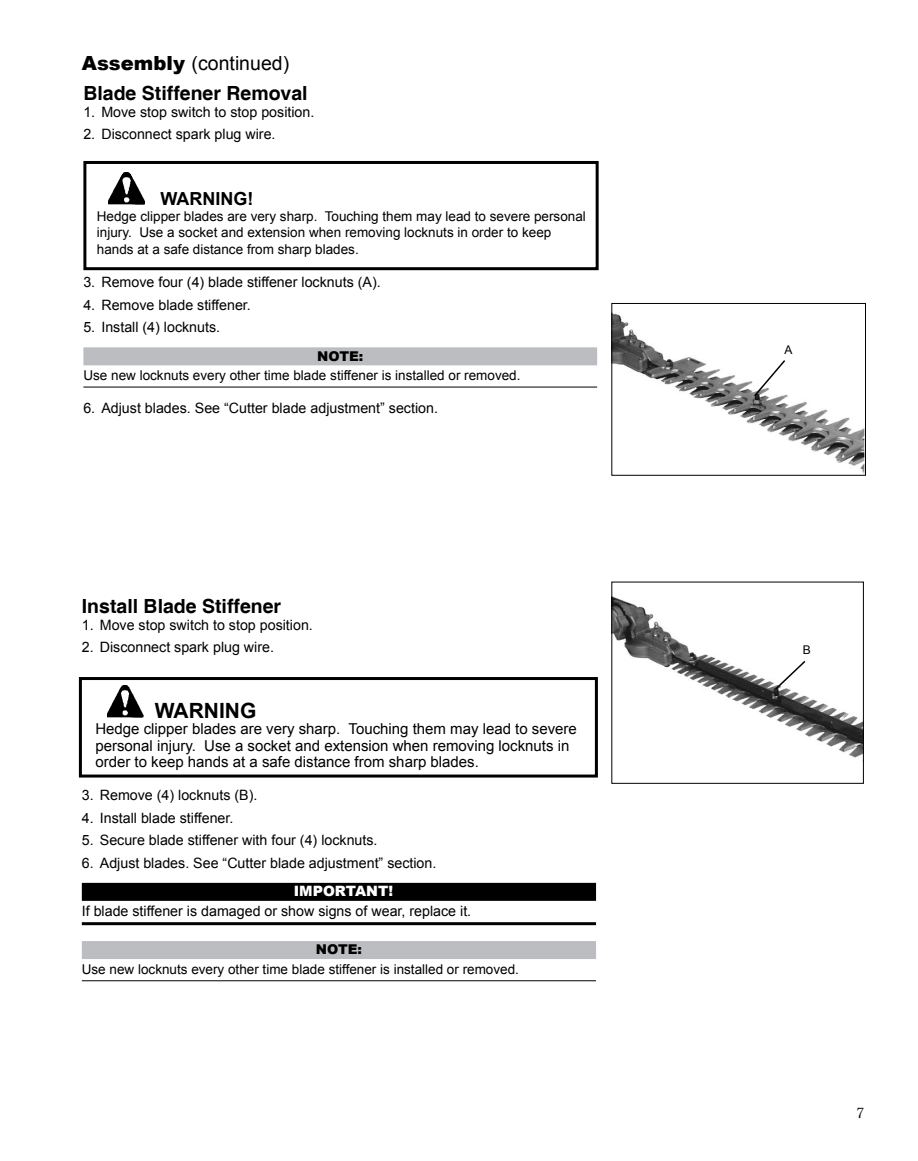
<style>
.page{position:relative;width:918px;height:1161px;background:#fff}
.page>*{position:absolute;margin:0;border:0;box-sizing:border-box;transform-origin:0 0}
.t1{font:700 21px "Arial";color:#000}
.t2{font:700 19.5px "Helvetica";color:#000}
.t3{font:19.5px "Arial";color:#000}
.t4{font:700 18px "Arial";color:#000}
.t5{font:15px/16.5px "Arial";color:#000}
.t6{font:14.25px "Arial";color:#000}
.t7{font:900 14.25px "Arial";color:#fff}
.t8{font:14.25px "Century Old Style Std";color:#000}
.t9{font:13.5px/16.6px "Arial";color:#000}
.t10{font:900 13.5px "Arial";color:#000}
.t11{font:12px "Arial";color:#000}
.s1{font-weight:900}
</style>
<div class="page">
<div style="left:82px;top:883px;width:514px;height:18px;background:#000"></div>
<hr style="left:82px;top:922px;width:514px;height:3px;background:#000">
<div style="left:82px;top:941px;width:514px;height:18px;background:#bcbdc0"></div>
<hr style="left:82px;top:980px;width:514px;height:1px;background:#000">
<img style="left:107px;top:685px;width:36px;height:33px">
<div style="left:79px;top:677px;width:519px;height:101px;border:3px solid #000"></div>
<div style="left:83px;top:347px;width:514px;height:18px;background:#bcbdc0"></div>
<hr style="left:83px;top:387px;width:514px;height:1px;background:#000">
<img style="left:109px;top:172px;width:36px;height:33px">
<div style="left:83px;top:161px;width:516px;height:109px;border:3px solid #000"></div>
<img style="left:613px;top:596px;width:249px;height:162px">
<div style="left:611px;top:582px;width:253px;height:202px;border:1px solid #000"></div>
<img style="left:613px;top:313px;width:251px;height:161px">
<div style="left:611px;top:303px;width:255px;height:173px;border:1px solid #000"></div>
<svg style="left:753px;top:358px;width:34px;height:40px"></svg>
<svg style="left:774px;top:659px;width:33px;height:32px"></svg>
<h2 class="t3" style="left:82px;top:51px;width:209px"><span class="s1">Assembly</span> (continued)</h2>
<h2 class="t2" style="left:83px;top:82px;width:226px">Blade Stiffener Removal</h2>
<p class="t6" style="left:83px;top:102px;width:233px">1. Move stop switch to stop position.</p>
<p class="t6" style="left:83px;top:125px;width:194px">2. Disconnect spark plug wire.</p>
<p class="t4" style="left:161px;top:187px;width:94px">WARNING!</p>
<p class="t9" style="left:97px;top:208px;width:490px">Hedge clipper blades are very sharp. Touching them may lead to severe personal injury. Use a socket and extension when removing locknuts in order to keep hands at a safe distance from sharp blades.</p>
<p class="t6" style="left:83px;top:273px;width:299px">3. Remove four (4) blade stiffener locknuts (A).</p>
<p class="t6" style="left:83px;top:295px;width:169px">4. Remove blade stiffener.</p>
<p class="t6" style="left:83px;top:318px;width:138px">5. Install (4) locknuts.</p>
<p class="t10" style="left:317px;top:346px;width:48px">NOTE:</p>
<p class="t9" style="left:83px;top:367px;width:439px">Use new locknuts every other time blade stiffener is installed or removed.</p>
<p class="t6" style="left:83px;top:399px;width:356px">6. Adjust blades. See “Cutter blade adjustment” section.</p>
<h2 class="t2" style="left:82px;top:595px;width:201px">Install Blade Stiffener</h2>
<p class="t6" style="left:82px;top:615px;width:233px">1. Move stop switch to stop position.</p>
<p class="t6" style="left:82px;top:638px;width:194px">2. Disconnect spark plug wire.</p>
<h1 class="t1" style="left:155px;top:696px;width:103px">WARNING</h1>
<p class="t5" style="left:95px;top:721px;width:483px">Hedge clipper blades are very sharp. Touching them may lead to severe personal injury. Use a socket and extension when removing locknuts in order to keep hands at a safe distance from sharp blades.</p>
<p class="t6" style="left:82px;top:786px;width:177px">3. Remove (4) locknuts (B).</p>
<p class="t6" style="left:82px;top:808px;width:153px">4. Install blade stiffener.</p>
<p class="t6" style="left:82px;top:831px;width:297px">5. Secure blade stiffener with four (4) locknuts.</p>
<p class="t6" style="left:82px;top:853px;width:356px">6. Adjust blades. See “Cutter blade adjustment” section.</p>
<p class="t7" style="left:294px;top:881px;width:101px">IMPORTANT!</p>
<p class="t6" style="left:82px;top:901px;width:391px">If blade stiffener is damaged or show signs of wear, replace it.</p>
<p class="t10" style="left:316px;top:940px;width:48px">NOTE:</p>
<p class="t9" style="left:82px;top:961px;width:439px">Use new locknuts every other time blade stiffener is installed or removed.</p>
<p class="t11" style="left:784px;top:342px;width:10px">A</p>
<p class="t11" style="left:803px;top:642px;width:10px">B</p>
<p class="t8" style="left:857px;top:1104px;width:9px">7</p>
</div>
